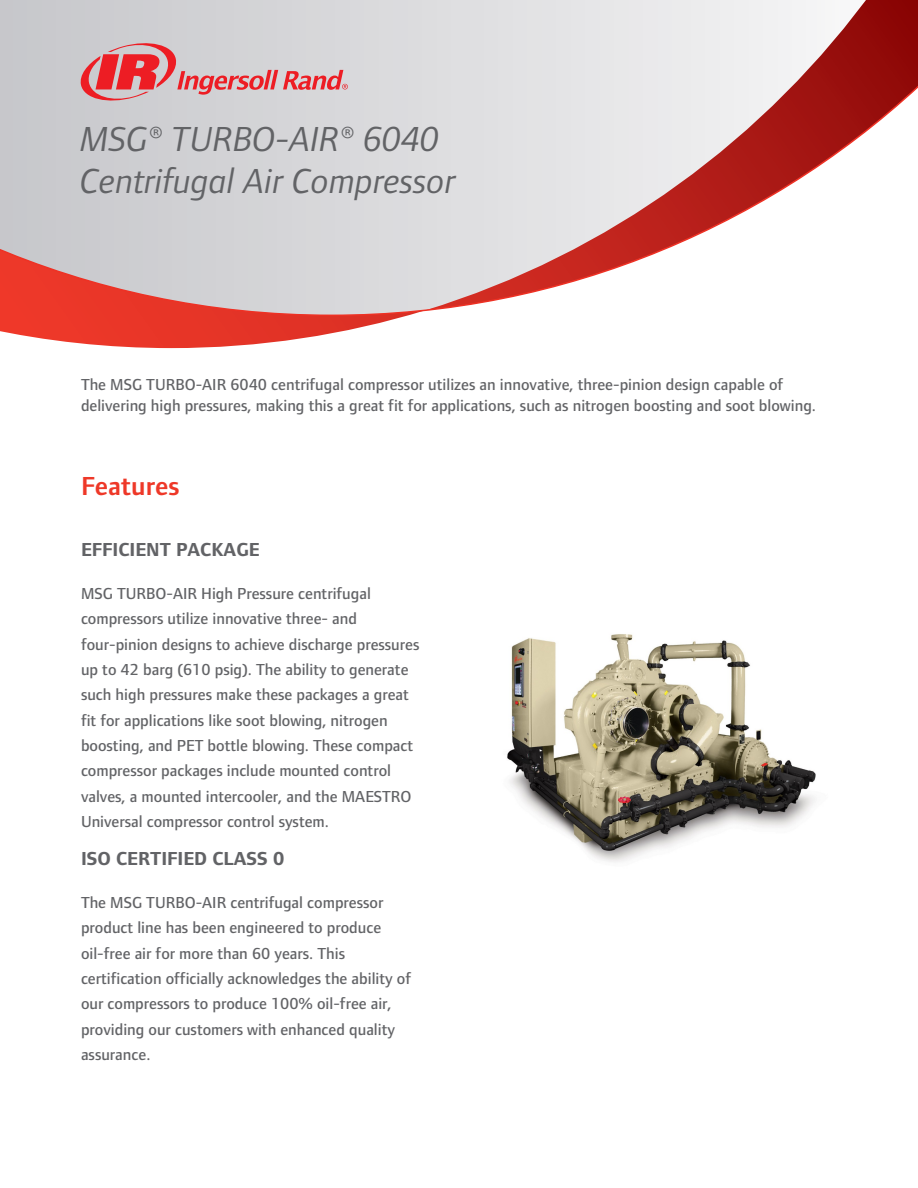
<style>
.page{position:relative;width:918px;height:1188px;background:#fff}
.page>*{position:absolute;margin:0;border:0;box-sizing:border-box;transform-origin:0 0}
.t1{font:italic 36px/41.5px "Foundry Form Sans";color:#626366}
.t2{font:600 27px "Foundry Form Sans";color:#ee3828}
.t3{font:700 19.5px "Foundry Form Sans";color:#626366}
.t4{font:500 16.5px/25.3px "Foundry Form Sans";color:#626366}
</style>
<div class="page">
<svg style="left:0;top:0;width:918px;height:348px"></svg>
<svg style="left:0;top:71px;width:918px;height:245px"></svg>
<svg style="left:81px;top:43px;width:267px;height:58px;background:#d8a4a8"></svg>
<img style="left:507px;top:634px;width:309px;height:228px">
<h1 class="t1" style="left:80px;top:119px;width:377px">MSG® TURBO-AIR® 6040<br>Centrifugal Air Compressor</h1>
<p class="t4" style="left:81px;top:374px;width:737px;line-height:21.5px">The MSG TURBO-AIR 6040 centrifugal compressor utilizes an innovative, three-pinion design capable of delivering high pressures, making this a great fit for applications, such as nitrogen boosting and soot blowing.</p>
<h2 class="t2" style="left:81px;top:471px;width:100px">Features</h2>
<p class="t3" style="left:81px;top:539px;width:180px">EFFICIENT PACKAGE</p>
<p class="t4" style="left:81px;top:581px;width:340px">MSG TURBO-AIR High Pressure centrifugal compressors utilize innovative three- and four-pinion designs to achieve discharge pressures up to 42 barg (610 psig). The ability to generate such high pressures make these packages a great fit for applications like soot blowing, nitrogen boosting, and PET bottle blowing. These compact compressor packages include mounted control valves, a mounted intercooler, and the MAESTRO Universal compressor control system.</p>
<p class="t3" style="left:81px;top:848px;width:205px">ISO CERTIFIED CLASS 0</p>
<p class="t4" style="left:81px;top:890px;width:332px">The MSG TURBO-AIR centrifugal compressor product line has been engineered to produce oil-free air for more than 60 years. This certification officially acknowledges the ability of our compressors to produce 100% oil-free air, providing our customers with enhanced quality assurance.</p>
</div>
